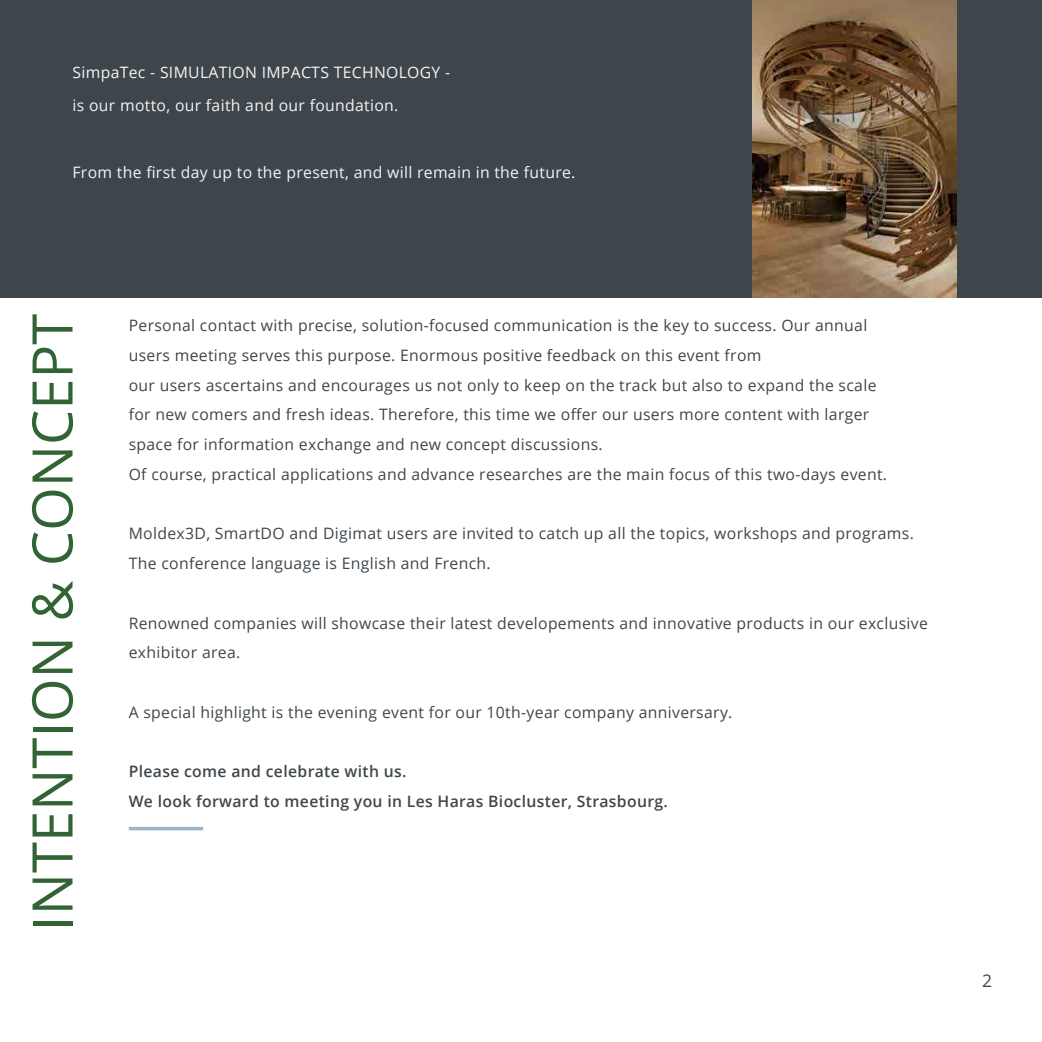
<style>
.page{position:relative;width:1042px;height:1042px;background:#fff}
.page>*{position:absolute;margin:0;border:0;box-sizing:border-box;transform-origin:0 0}
.t1{font:56px "Open Sans";color:#316335}
.t2{font:17.5px "Open Sans";color:#3e474d}
.t3{font:15.75px/29.8px "Open Sans";letter-spacing:.02em;color:#3e464c}
.t4{font:15.75px/33.2px "Open Sans";letter-spacing:.02em;color:#f4f4f4}
.t5{font:600 15.75px/29.8px "Open Sans";letter-spacing:.02em;color:#3e464c}
</style>
<div class="page">
<hr style="left:129px;top:827px;width:74px;height:3px;background:#9bb5ca">
<div style="left:0;top:0;width:1041px;height:298px;background:#3e464c"></div>
<img style="left:752px;top:0;width:205px;height:298px">
<p class="t4" style="left:73px;top:55px;width:379px">SimpaTec - SIMULATION IMPACTS TECHNOLOGY - is our motto, our faith and our foundation.</p>
<p class="t4" style="left:73px;top:155px;width:504px">From the first day up to the present, and will remain in the future.</p>
<h1 class="t1" style="left:14px;top:931px;width:618px;rotate:-90deg">INTENTION &amp; CONCEPT</h1>
<p class="t3" style="left:129px;top:310px;width:760px">Personal contact with precise, solution-focused communication is the key to success. Our annual users meeting serves this purpose. Enormous positive feedback on this event from<br>our users ascertains and encourages us not only to keep on the track but also to expand the scale for new comers and fresh ideas. Therefore, this time we offer our users more content with larger space for information exchange and new concept discussions.<br>Of course, practical applications and advance researches are the main focus of this two-days event.</p>
<p class="t3" style="left:129px;top:518px;width:787px">Moldex3D, SmartDO and Digimat users are invited to catch up all the topics, workshops and programs.<br>The conference language is English and French.</p>
<p class="t3" style="left:129px;top:608px;width:801px">Renowned companies will showcase their latest developements and innovative products in our exclusive exhibitor area.</p>
<p class="t3" style="left:129px;top:697px;width:605px">A special highlight is the evening event for our 10th-year company anniversary.</p>
<p class="t5" style="left:129px;top:756px;width:541px">Please come and celebrate with us.<br>We look forward to meeting you in Les Haras Biocluster, Strasbourg.</p>
<p class="t2" style="left:982px;top:969px;width:12px">2</p>
</div>
